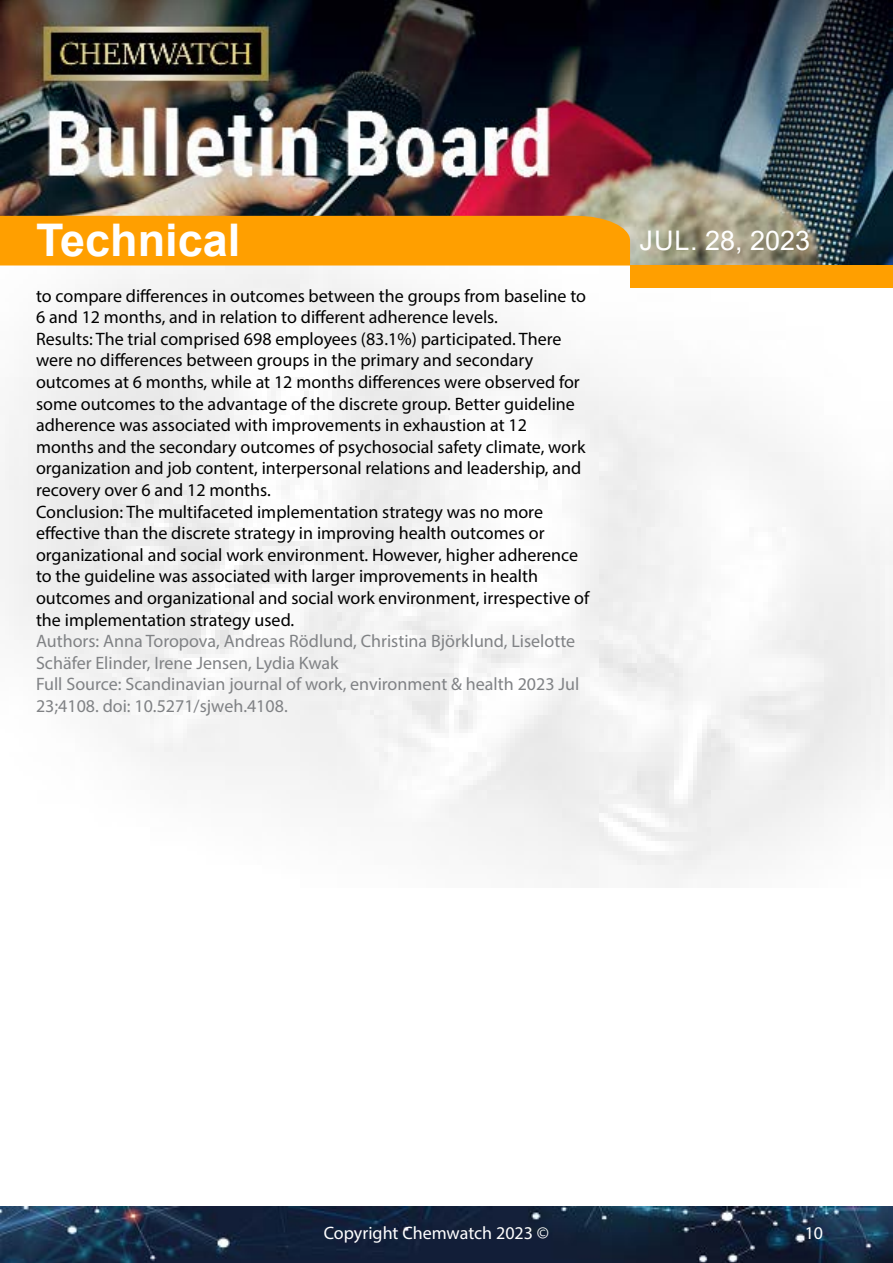
<style>
.page{position:relative;width:893px;height:1263px;background:#fff}
.page>*{position:absolute;margin:0;border:0;box-sizing:border-box;transform-origin:0 0}
.t1{font:700 45px "Arial";color:#fff}
.t2{font:27px "Arial";color:#fff}
.t3{font:18px/21.6px "Myriad Pro";color:#000}
.t4{font:18px/21.6px "Myriad Pro";color:#808285}
.t5{font:18px "Myriad Pro";color:#fff}
</style>
<div class="page">
<img style="left:0;top:0;width:893px;height:887px">
<div style="left:630px;top:265px;width:263px;height:23px;background:#ff9f00"></div>
<div style="left:0;top:216px;width:630px;height:50px;background:#ff9f00"></div>
<img style="left:0;top:1207px;width:893px;height:56px">
<h1 class="t1" style="left:36px;top:209px;width:206px">Technical</h1>
<h2 class="t2" style="left:640px;top:221px;width:172px">Jul. 28, 2023</h2>
<p class="t3" style="left:36px;top:284px;width:555px">to compare differences in outcomes between the groups from baseline to 6 and 12 months, and in relation to different adherence levels.<br>Results: The trial comprised 698 employees (83.1%) participated. There were no differences between groups in the primary and secondary outcomes at 6 months, while at 12 months differences were observed for some outcomes to the advantage of the discrete group. Better guideline adherence was associated with improvements in exhaustion at 12<br>months and the secondary outcomes of psychosocial safety climate, work organization and job content, interpersonal relations and leadership, and recovery over 6 and 12 months.<br>Conclusion: The multifaceted implementation strategy was no more effective than the discrete strategy in improving health outcomes or organizational and social work environment. However, higher adherence to the guideline was associated with larger improvements in health outcomes and organizational and social work environment, irrespective of the implementation strategy used.</p>
<p class="t4" style="left:36px;top:630px;width:545px">Authors: Anna Toropova, Andreas Rödlund, Christina Björklund, Liselotte Schäfer Elinder, Irene Jensen, Lydia Kwak<br>Full Source: Scandinavian journal of work, environment &amp; health 2023 Jul 23;4108. doi: 10.5271/sjweh.4108.</p>
<p class="t5" style="left:324px;top:1222px;width:227px">Copyright Chemwatch 2023 ©</p>
<p class="t5" style="left:805px;top:1222px;width:20px">10</p>
</div>
